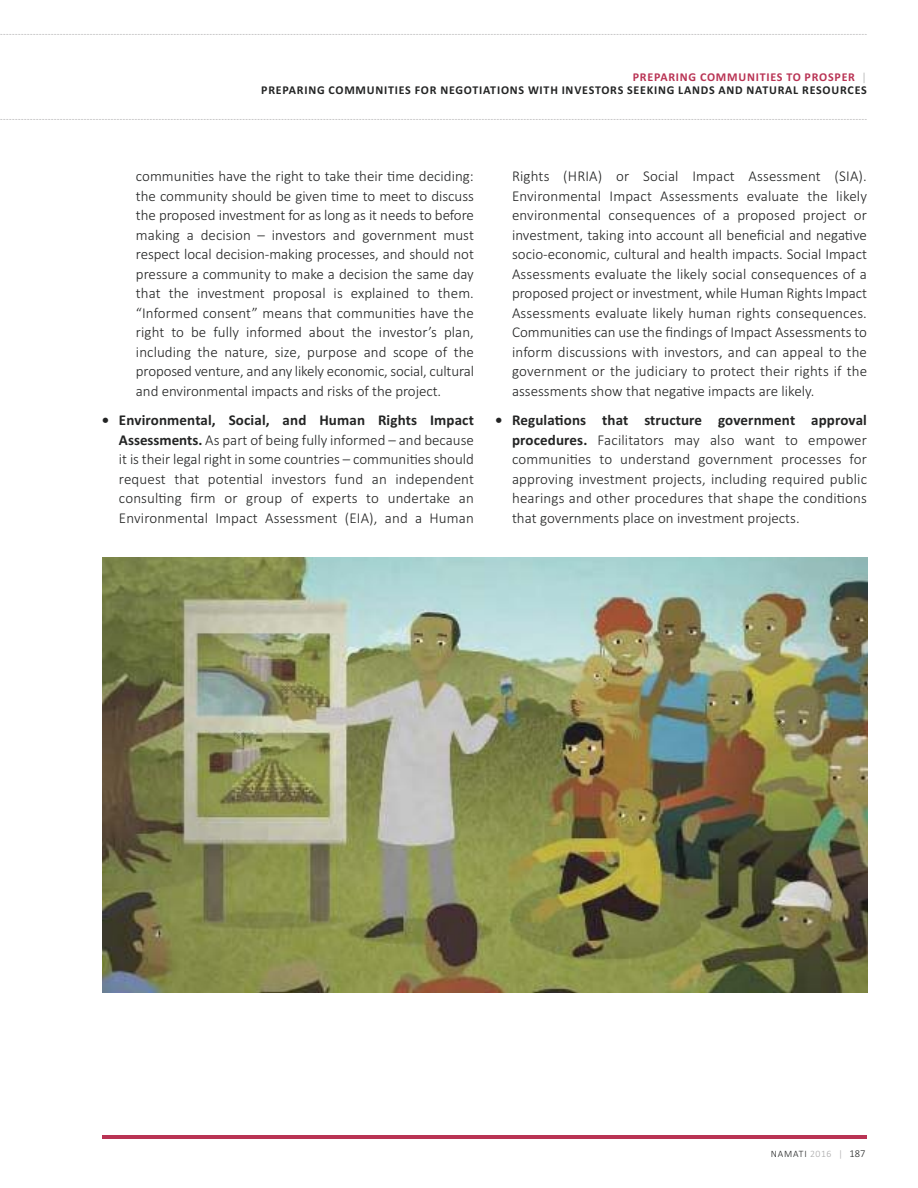
<style>
.page{position:relative;width:918px;height:1188px;background:#fff}
.page>*{position:absolute;margin:0;border:0;box-sizing:border-box;transform-origin:0 0}
.t1{font:300 15px/19.5px "Calibri";color:#232424;text-align:justify}
.t2{font:700 12px/13.5px "Calibri";letter-spacing:.065em;color:#232424;text-align:right}
.t3{font:300 9.75px "Calibri";letter-spacing:.07em;color:#232424}
.s1{color:#b93354}
.s2{font-weight:300;color:#a9a8a9}
.s3{font-weight:700}
.s4{color:#a9a8a9}
.s5{font-size:10.5px}
</style>
<div class="page">
<hr style="left:102px;top:1135px;width:765px;height:4px;background:#b93354">
<svg style="left:0;top:34px;width:867px;height:1px"></svg>
<svg style="left:0;top:119px;width:867px;height:1px"></svg>
<img style="left:102px;top:557px;width:765px;height:435px">
<p class="t2" style="left:261px;top:71px;width:607px"><span class="s1">PREPARING COMMUNITIES TO PROSPER</span> <span class="s2">|<br></span>PREPARING COMMUNITIES FOR NEGOTIATIONS WITH INVESTORS SEEKING LANDS AND NATURAL RESOURCES</p>
<p class="t1" style="left:136px;top:168px;width:340px">communi-es have the right to take their -me deciding: the community should be given -me to meet to discuss the proposed investment for as long as it needs to before making a decision – investors and government must respect local decision-making processes, and should not pressure a community to make a decision the same day that the investment proposal is explained to them. “Informed consent” means that communi-es have the right to be fully informed about the investor’s plan, including the nature, size, purpose and scope of the proposed venture, and any likely economic, social, cultural and environmental impacts and risks of the project.</p>
<p class="t1" style="left:119px;top:412px;width:357px;text-indent:-17px"><span class="s3">• Environmental, Social, and Human Rights Impact Assessments.</span> As part of being fully informed – and because it is their legal right in some countries – communi-es should request that poten-al investors fund an independent consul-ng firm or group of experts to undertake an Environmental Impact Assessment (EIA), and a Human</p>
<p class="t1" style="left:512px;top:168px;width:357px">Rights (HRIA) or Social Impact Assessment (SIA).<br>Environmental Impact Assessments evaluate the likely environmental consequences of a proposed project or investment, taking into account all beneficial and nega-ve socio-economic, cultural and health impacts. Social Impact Assessments evaluate the likely social consequences of a proposed project or investment, while Human Rights Impact Assessments evaluate likely human rights consequences.<br>Communi-es can use the findings of Impact Assessments to inform discussions with investors, and can appeal to the government or the judiciary to protect their rights if the assessments show that nega-ve impacts are likely.</p>
<p class="t1" style="left:512px;top:412px;width:357px;text-indent:-17px"><span class="s3">• Regula-ons that structure government approval procedures.</span> Facilitators may also want to empower communi-es to understand government processes for approving investment projects, including required public hearings and other procedures that shape the condi-ons that governments place on investment projects.</p>
<p class="t3" style="left:771px;top:1151px;width:96px">NAMATI <span class="s4">2016 |</span> <span class="s5">187</span></p>
</div>
